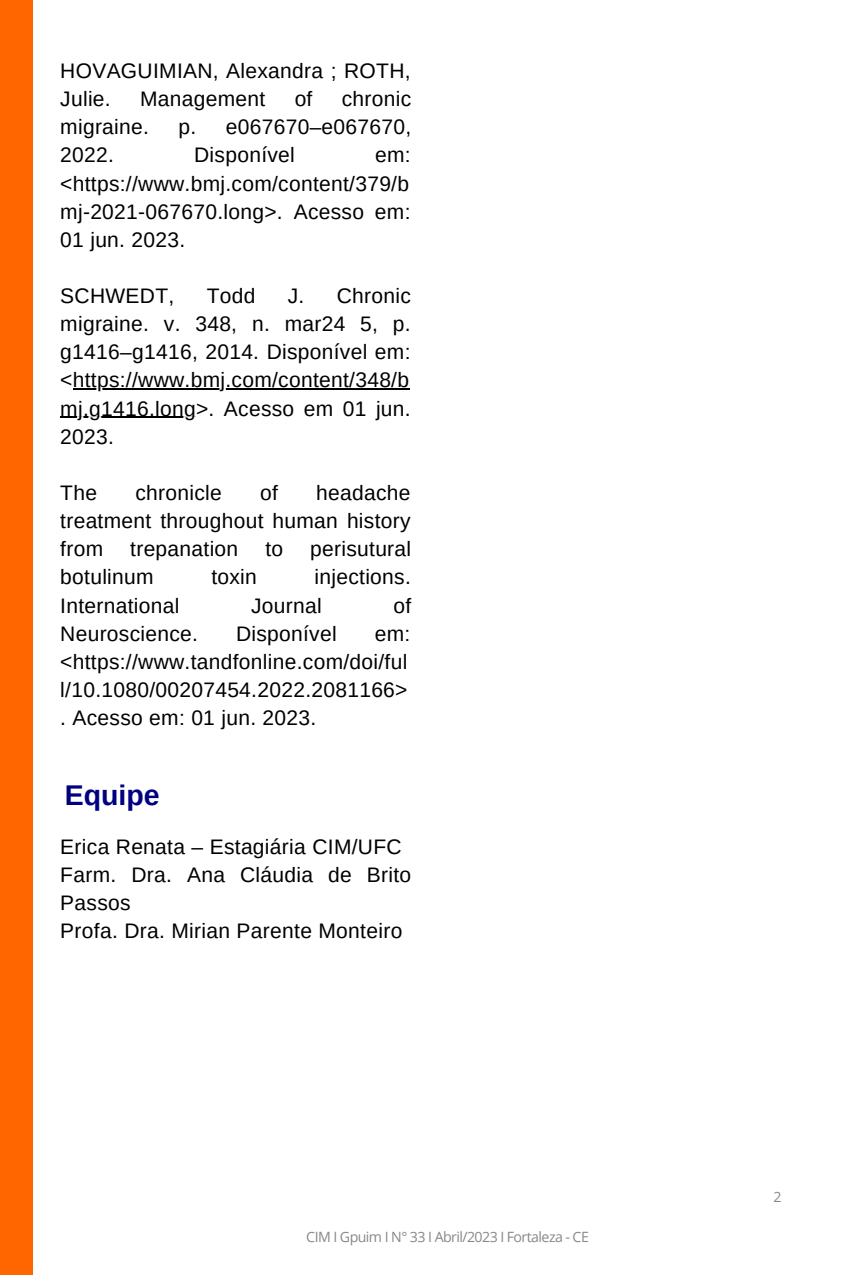
<style>
.page{position:relative;width:850px;height:1275px;background:#fff}
.page>*{position:absolute;margin:0;border:0;box-sizing:border-box;transform-origin:0 0}
.t1{font:700 28.5px "Arimo";color:#000080}
.t2{font:21px/28.2px "Arimo";letter-spacing:.015em;color:#000}
.t3{font:14.25px "Open Sans";letter-spacing:-.04em;color:#888}
</style>
<div class="page">
<div style="left:0;top:0;width:33px;height:1275px;background:#f60"></div>
<hr style="left:73px;top:389px;width:336px;height:1px;background:#000">
<hr style="left:60px;top:417px;width:136px;height:1px;background:#000">
<p class="t2" style="left:60px;top:57px;width:352px">HOVAGUIMIAN, Alexandra ; ROTH,<br>Julie.</p>
<p class="t2" style="left:140px;top:85px;width:127px">Management</p>
<p class="t2" style="left:294px;top:85px;width:19px">of</p>
<p class="t2" style="left:342px;top:85px;width:71px">chronic</p>
<p class="t2" style="left:60px;top:113px;width:90px">migraine.</p>
<p class="t2" style="left:178px;top:113px;width:234px">p. e067670–e067670,</p>
<p class="t2" style="left:60px;top:141px;width:55px">2022.</p>
<p class="t2" style="left:194px;top:141px;width:102px">Disponível</p>
<p class="t2" style="left:60px;top:141px;width:352px;text-align:justify;text-indent:315px">em: &lt;https://www.bmj.com/content/379/b mj-2021-067670.long&gt;. Acesso em:<br>01 jun. 2023.</p>
<p class="t2" style="left:60px;top:282px;width:115px">SCHWEDT,</p>
<p class="t2" style="left:207px;top:282px;width:50px">Todd</p>
<p class="t2" style="left:60px;top:282px;width:352px;text-align:justify;text-indent:227px">J. Chronic migraine. v. 348, n. mar24 5, p. g1416–g1416, 2014. Disponível em: &lt;https://www.bmj.com/content/348/b mj.g1416.long&gt;. Acesso em 01 jun.<br>2023.</p>
<p class="t2" style="left:60px;top:478px;width:352px;text-align:justify;text-indent:256px">headache treatment throughout human history from</p>
<p class="t2" style="left:60px;top:478px;width:38px">The</p>
<p class="t2" style="left:135px;top:478px;width:88px">chronicle</p>
<p class="t2" style="left:260px;top:478px;width:19px">of</p>
<p class="t2" style="left:130px;top:535px;width:109px">trepanation</p>
<p class="t2" style="left:265px;top:535px;width:19px">to</p>
<p class="t2" style="left:310px;top:535px;width:102px">perisutural</p>
<p class="t2" style="left:60px;top:563px;width:95px">botulinum</p>
<p class="t2" style="left:211px;top:563px;width:47px">toxin</p>
<p class="t2" style="left:314px;top:563px;width:98px">injections.</p>
<p class="t2" style="left:60px;top:591px;width:121px">International</p>
<p class="t2" style="left:251px;top:591px;width:72px">Journal</p>
<p class="t2" style="left:393px;top:591px;width:19px">of</p>
<p class="t2" style="left:60px;top:619px;width:139px">Neuroscience.</p>
<p class="t2" style="left:236px;top:619px;width:102px">Disponível</p>
<p class="t2" style="left:60px;top:619px;width:351px;text-indent:314px">em: &lt;https://www.tandfonline.com/doi/ful l/10.1080/00207454.2022.2081166&gt; . Acesso em: 01 jun. 2023.</p>
<p class="t1" style="left:65px;top:779px;width:96px">Equipe</p>
<p class="t2" style="left:60px;top:832px;width:343px">Erica Renata – Estagiária CIM/UFC</p>
<p class="t2" style="left:60px;top:861px;width:352px">Farm. Dra. Ana Cláudia de Brito<br>Passos</p>
<p class="t2" style="left:60px;top:917px;width:343px">Profa. Dra. Mirian Parente Monteiro</p>
<p class="t3" style="left:306px;top:1227px;width:284px">CIM I Gpuim I N° 33 I Abril/2023 I Fortaleza - CE</p>
<p class="t3" style="left:773px;top:1186px;width:10px">2</p>
</div>
